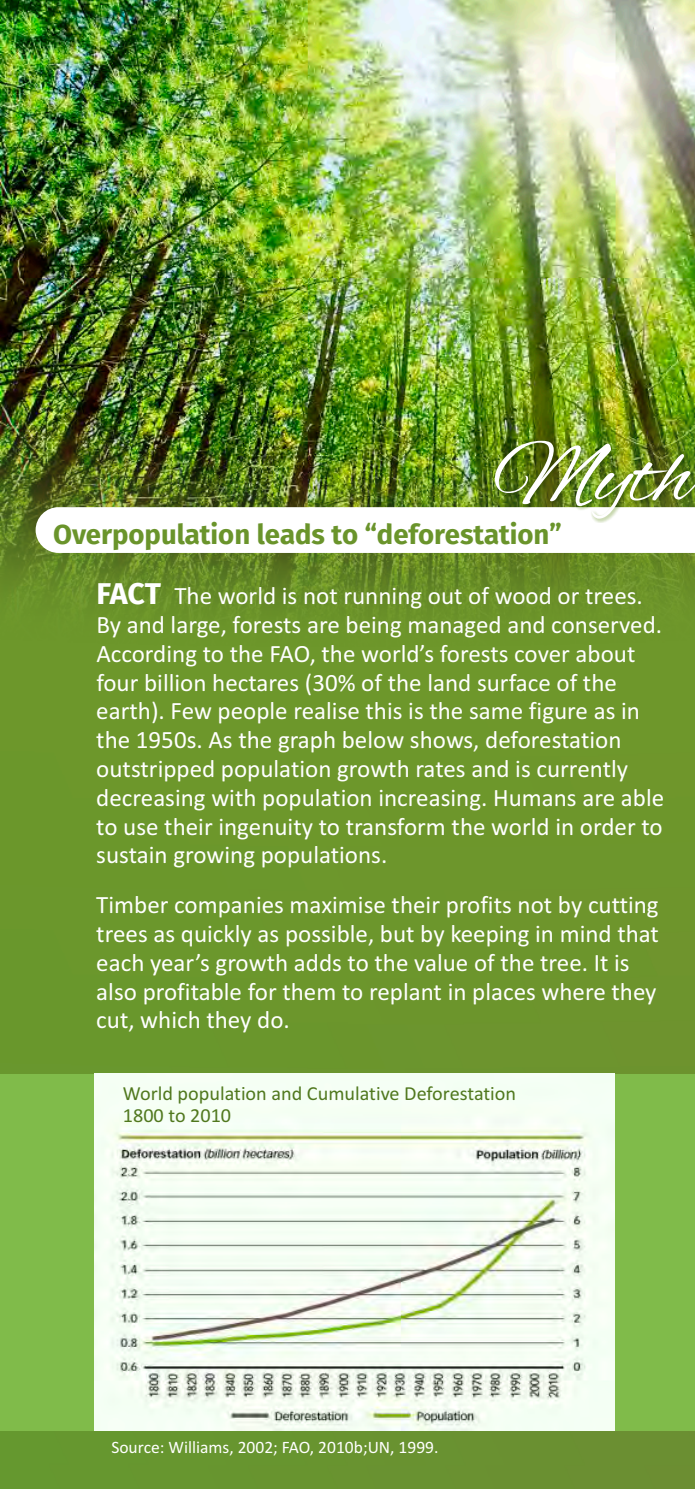
<style>
.page{position:relative;width:695px;height:1489px;background:#fff}
.page>*{position:absolute;margin:0;border:0;box-sizing:border-box;transform-origin:0 0}
.t1{font:91px "Alex Brush";color:#fff}
.t2{font:700 27.5px "Fira Sans OT";color:#6a942b}
.t3{font:25px/28.8px "Calibri";color:#fff}
.t4{font:20px/22px "Calibri";color:#50781e}
.t5{font:17.5px "Calibri";color:#fff}
.s1{font-family:"Fira Sans OT";font-weight:700;font-size:30px}
</style>
<div class="page">
<img style="left:0;top:0;width:694px;height:332px">
<img style="left:0;top:332px;width:694px;height:1156px">
<div style="left:0;top:1073px;width:694px;height:357px;background:#80bb4a"></div>
<svg style="left:36px;top:507px;width:658px;height:46px"></svg>
<div style="left:492px;top:440px;width:202px;height:82px;background:#6d972b;opacity:.49"></div>
<img style="left:95px;top:1073px;width:519px;height:357px">
<h1 class="t1" style="left:493px;top:425px;width:200px">Myth</h1>
<p class="t2" style="left:53px;top:518px;width:510px">Overpopulation leads to “deforestation”</p>
<p class="t3" style="left:96px;top:583px;width:569px"><span class="s1">FACT</span> The world is not running out of wood or trees.<br>By and large, forests are being managed and conserved.<br>According to the FAO, the world’s forests cover about four billion hectares (30% of the land surface of the earth). Few people realise this is the same figure as in the 1950s. As the graph below shows, deforestation outstripped population growth rates and is currently decreasing with population increasing. Humans are able to use their ingenuity to transform the world in order to sustain growing populations.</p>
<p class="t3" style="left:96px;top:892px;width:564px">Timber companies maximise their profits not by cutting trees as quickly as possible, but by keeping in mind that each year’s growth adds to the value of the tree. It is also profitable for them to replant in places where they cut, which they do.</p>
<p class="t4" style="left:123px;top:1084px;width:395px">World population and Cumulative Deforestation<br>1800 to 2010</p>
<p class="t5" style="left:111px;top:1439px;width:328px">Source: Williams, 2002; FAO, 2010b;UN, 1999.</p>
</div>
